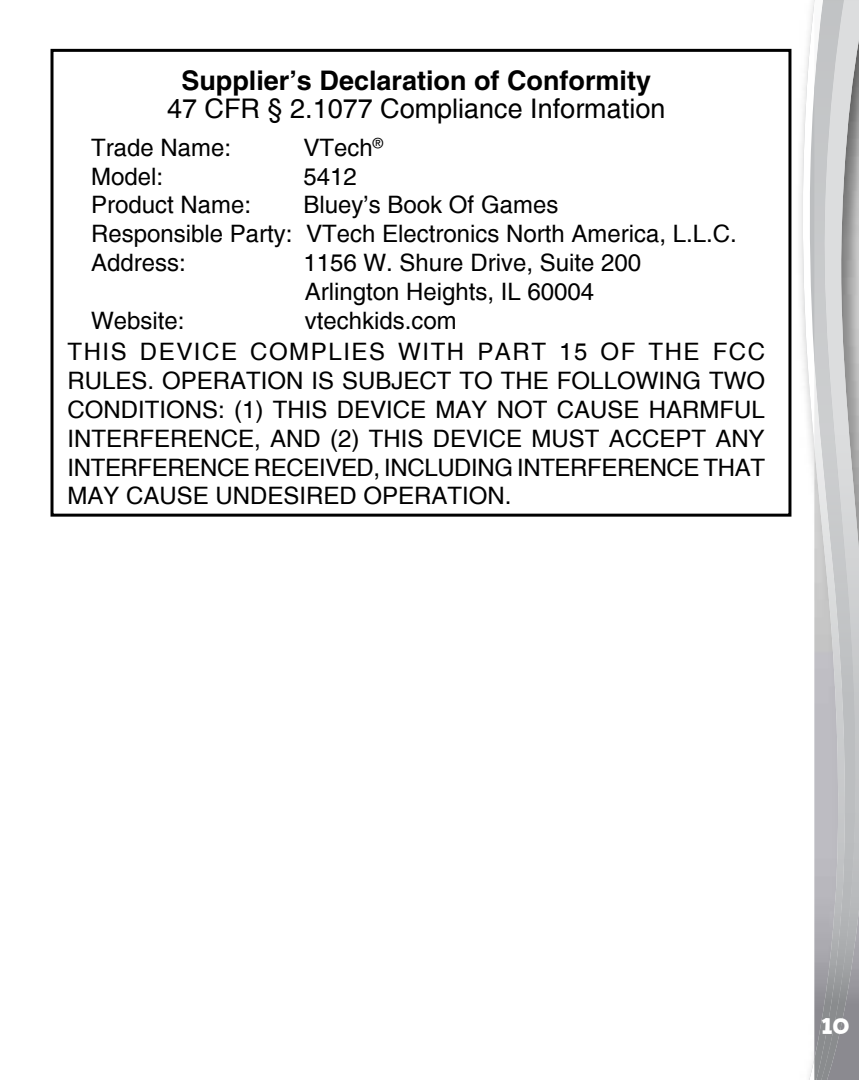
<style>
.page{position:relative;width:859px;height:1080px;background:#fff}
.page>*{position:absolute;margin:0;border:0;box-sizing:border-box;transform-origin:0 0}
.t1{font:700 27px "Helvetica";color:#000}
.t2{font:27px "Helvetica";color:#000}
.t3{font:24px/28.8px "Helvetica";color:#000}
.t4{font:700 24px "Billy";color:#fff}
</style>
<div class="page">
<svg style="left:802px;top:0;width:12px;height:1080px"></svg>
<img style="left:858px;top:0;width:1px;height:1080px">
<img style="left:848px;top:0;width:10px;height:1080px">
<svg style="left:847px;top:0;width:1px;height:1080px"></svg>
<img style="left:814px;top:0;width:33px;height:1080px">
<div style="left:51px;top:49px;width:740px;height:468px;border:3px solid #000"></div>
<p class="t1" style="left:181px;top:64px;width:471px">Supplier’s Declaration of Conformity</p>
<p class="t2" style="left:167px;top:93px;width:500px">47 CFR § 2.1077 Compliance Information</p>
<p class="t3" style="left:91px;top:133px;width:142px">Trade Name:</p>
<p class="t3" style="left:304px;top:133px;width:81px">VTech<sup>®</sup></p>
<p class="t3" style="left:91px;top:162px;width:74px">Model:</p>
<p class="t3" style="left:304px;top:162px;width:55px">5412</p>
<p class="t3" style="left:91px;top:191px;width:162px">Product Name:</p>
<p class="t3" style="left:91px;top:191px;width:647px;text-indent:212px">Bluey’s Book Of Games<br>Responsible Party: VTech Electronics North America, L.L.C.<br>Address:</p>
<p class="t3" style="left:304px;top:248px;width:339px">1156 W. Shure Drive, Suite 200<br>Arlington Heights, IL 60004</p>
<p class="t3" style="left:91px;top:306px;width:95px">Website:</p>
<p class="t3" style="left:305px;top:306px;width:154px">vtechkids.com</p>
<p class="t3" style="left:68px;top:338px;width:699px;text-align:justify">THIS DEVICE COMPLIES WITH PART 15 OF THE FCC RULES. OPERATION IS SUBJECT TO THE FOLLOWING TWO CONDITIONS: (1) THIS DEVICE MAY NOT CAUSE HARMFUL INTERFERENCE, AND (2) THIS DEVICE MUST ACCEPT ANY INTERFERENCE RECEIVED, INCLUDING INTERFERENCE THAT MAY CAUSE UNDESIRED OPERATION.</p>
<p class="t4" style="left:822px;top:1013px;width:29px">10</p>
</div>
